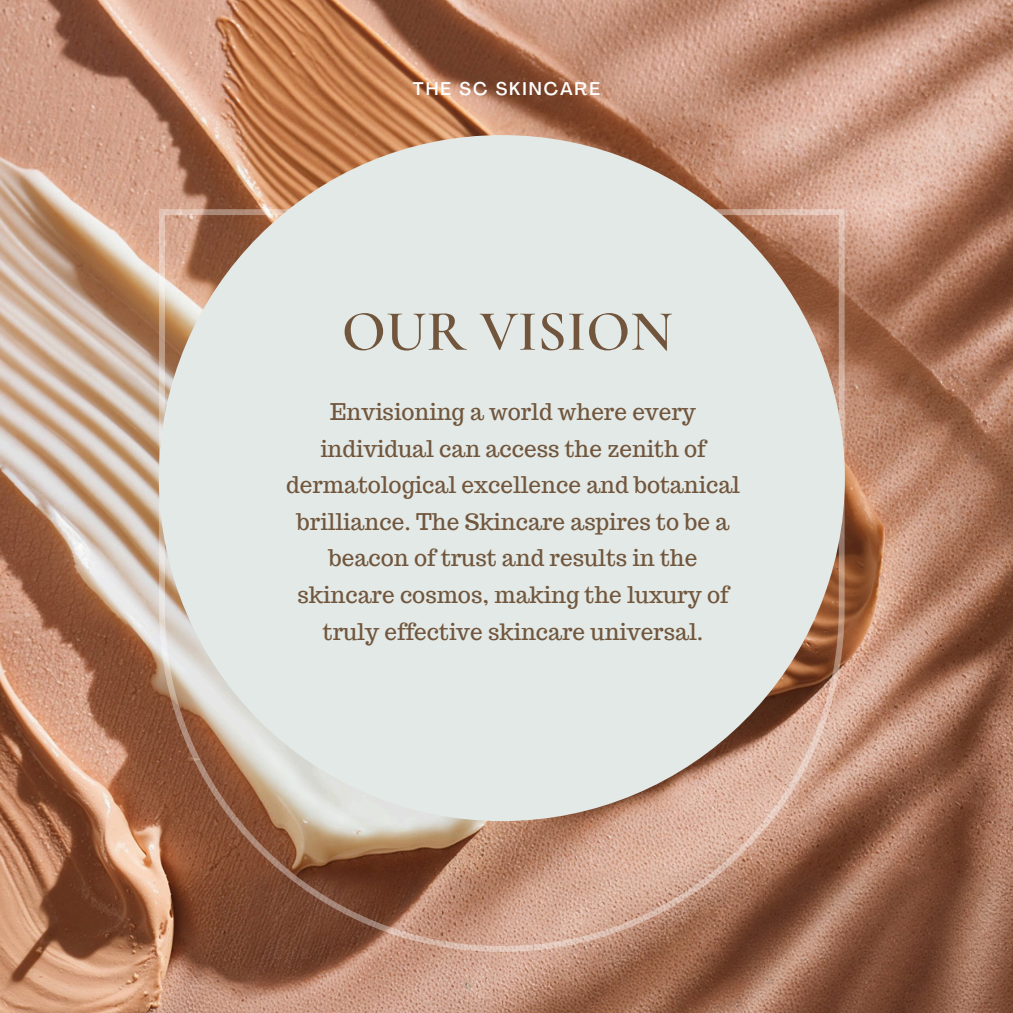
<style>
.page{position:relative;width:1013px;height:1013px;background:#fff}
.page>*{position:absolute;margin:0;border:0;box-sizing:border-box;transform-origin:0 0}
.t1{font:600 57.62px "Cormorant Garamond";color:#71563d}
.t2{font:22.5px/36.5px "Trocchi";color:#71563d;text-align:center}
.t3{font:500 18.12px "Agrandir";letter-spacing:.11em;color:#fff}
</style>
<div class="page">
<img style="left:0;top:0;width:1012px;height:1012px">
<svg style="left:159px;top:209px;width:685px;height:742px;background:#ae846e"></svg>
<div style="left:159px;top:135px;width:685px;height:686px;background:#e3e9e6;border-radius:50%"></div>
<p class="t3" style="left:413px;top:81px;width:189px">THE SC SKINCARE</p>
<h1 class="t1" style="left:342px;top:296px;width:332px">OUR VISION</h1>
<h2 class="t2" style="left:286px;top:393px;width:455px">Envisioning a world where every individual can access the zenith of dermatological excellence and botanical brilliance. The Skincare aspires to be a beacon of trust and results in the skincare cosmos, making the luxury of truly effective skincare universal.</h2>
</div>
